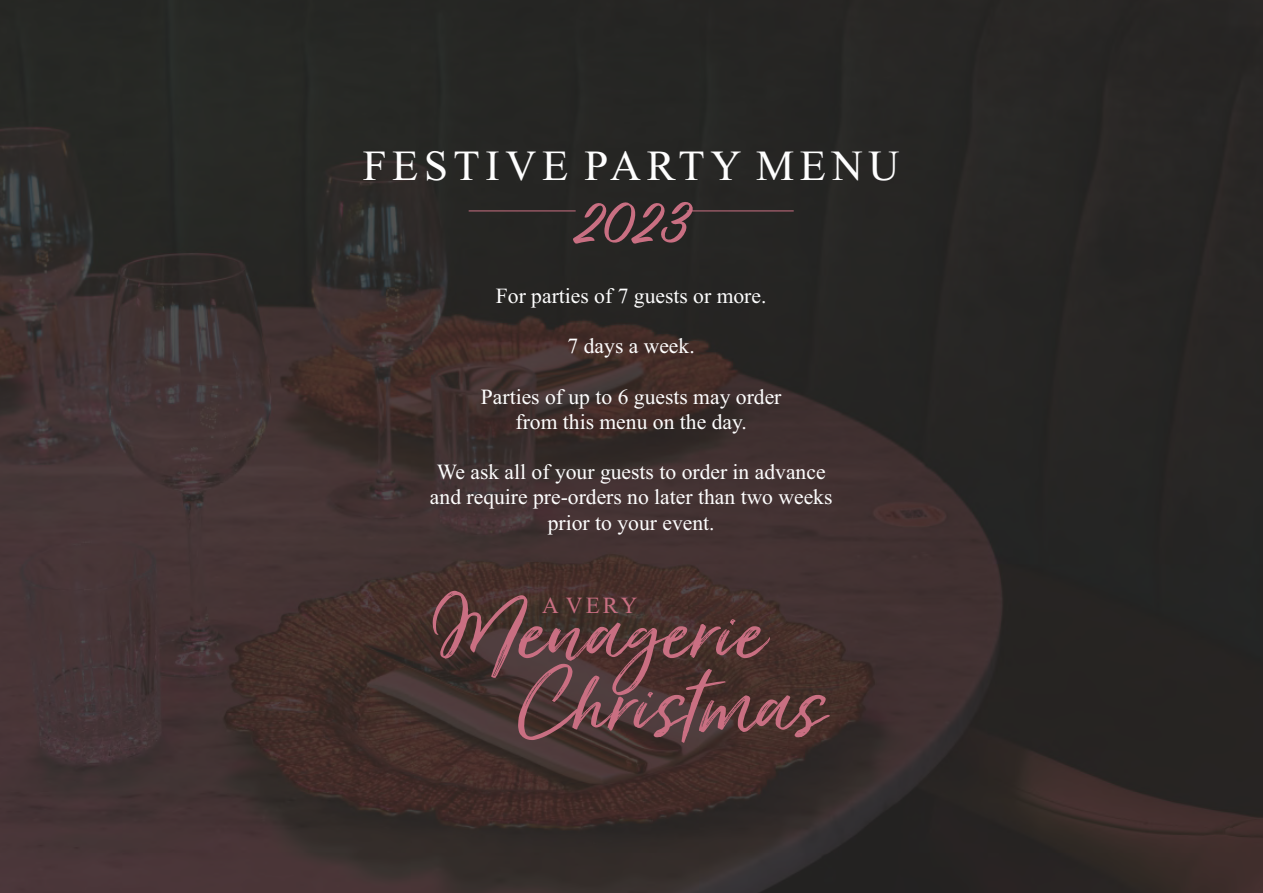
<style>
.page{position:relative;width:1263px;height:893px;background:#fff}
.page>*{position:absolute;margin:0;border:0;box-sizing:border-box;transform-origin:0 0}
.t1{font:106.2px "Just Lovely Slanted Wide";color:#c96f82}
.t2{font:63.9px "Sign Painter House Script";color:#c96f82}
.t3{font:42.9px "Times New Roman";letter-spacing:.13em;color:#fefefe}
.t4{font:23.1px "Times New Roman";color:#c96f82}
.t5{font:21.6px/25.2px "Times New Roman";color:#fefefe;text-align:center}
</style>
<div class="page">
<img style="left:0;top:0;width:1263px;height:893px">
<hr style="left:469px;top:210px;width:107px;height:1px;background:#c96f82">
<hr style="left:687px;top:210px;width:107px;height:1px;background:#c96f82">
<h3 class="t3" style="left:363px;top:150px;width:538px">FESTIVE PARTY MENU</h3>
<h2 class="t2" style="left:575px;top:182px;width:114px">2023</h2>
<p class="t5" style="left:496px;top:285px;width:272px">For parties of 7 guests or more.</p>
<p class="t5" style="left:568px;top:336px;width:129px">7 days a week.</p>
<p class="t5" style="left:481px;top:386px;width:302px">Parties of up to 6 guests may order from this menu on the day.</p>
<p class="t5" style="left:430px;top:462px;width:404px">We ask all of your guests to order in advance and require pre-orders no later than two weeks prior to your event.</p>
<h1 class="t1" style="left:429px;top:587px;width:335px">Menagerie</h1>
<p class="t4" style="left:542px;top:597px;width:97px">A VERY</p>
<h1 class="t1" style="left:514px;top:660px;width:311px">Christmas</h1>
</div>
